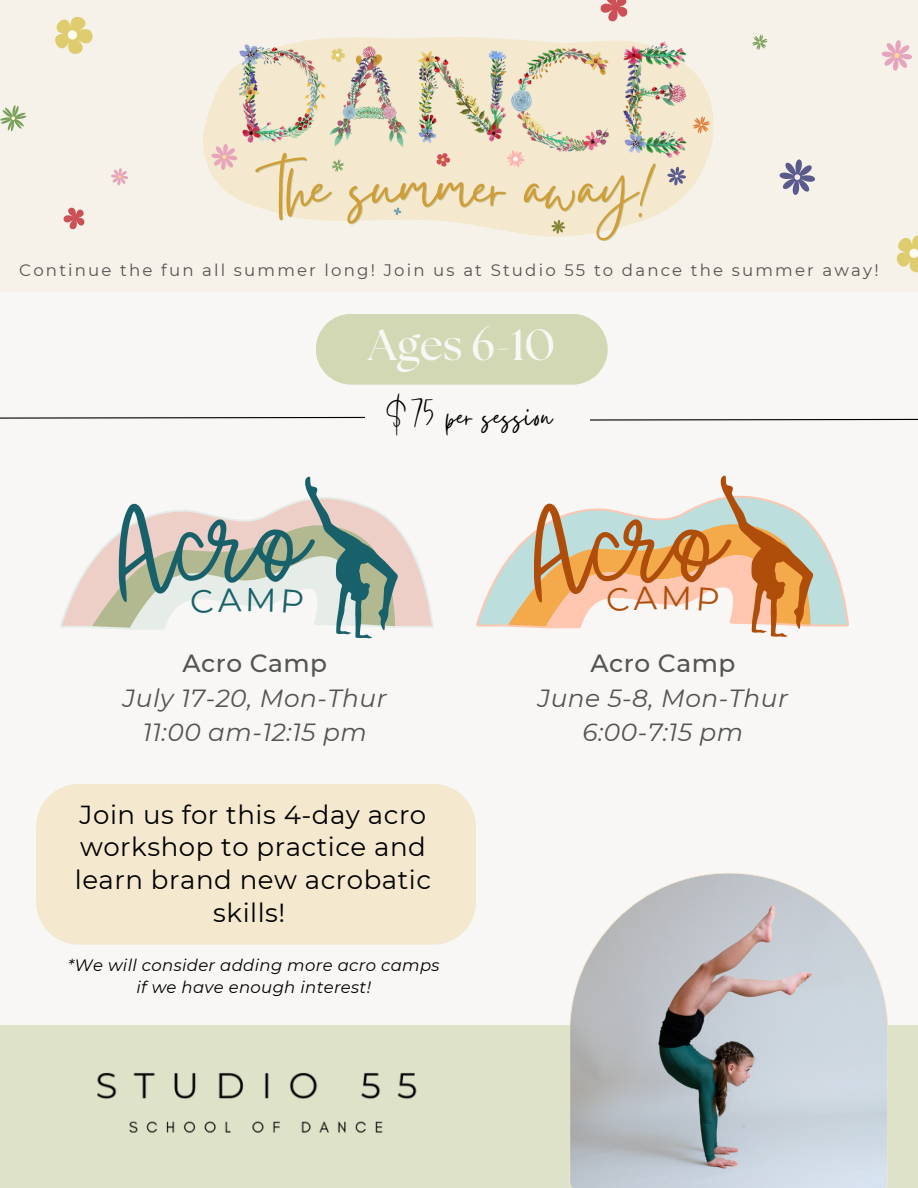
<style>
.page{position:relative;width:918px;height:1188px;background:#f8f7f5}
.page>*{position:absolute;margin:0;border:0;box-sizing:border-box;transform-origin:0 0}
.t1{font:79.5px "Gistesy";color:#d09e39}
.t2{font:700 43.65px "The Seasons";color:#f8f7f5}
.t3{font:36.6px "Gistesy";letter-spacing:.02em;color:#000}
.t4{font:26.1px/32.7px "Montserrat";letter-spacing:.02em;color:#000;text-align:center}
.t5{font:italic 24.9px "Montserrat";letter-spacing:.02em;color:#545454}
.t6{font:500 24.9px "Montserrat";letter-spacing:.02em;color:#545454}
.t7{font:16.65px "Montserrat";letter-spacing:.13em;color:#545454}
.t8{font:italic 16.5px "Montserrat";letter-spacing:.02em;color:#000}
</style>
<div class="page">
<div style="left:0;top:0;width:918px;height:291px;background:#f6f2e9"></div>
<svg style="left:203px;top:38px;width:510px;height:199px;fill:#f4e8ce"></svg>
<img style="left:327px;top:37px;width:85px;height:156px">
<img style="left:207px;top:37px;width:122px;height:106px">
<img style="left:413px;top:37px;width:96px;height:164px">
<img style="left:510px;top:45px;width:104px;height:112px">
<img style="left:620px;top:38px;width:71px;height:119px">
<svg style="left:207px;top:139px;width:35px;height:36px"></svg>
<svg style="left:664px;top:163px;width:25px;height:26px"></svg>
<svg style="left:433px;top:149px;width:20px;height:20px"></svg>
<svg style="left:549px;top:217px;width:19px;height:19px"></svg>
<svg style="left:327px;top:45px;width:20px;height:20px"></svg>
<svg style="left:687px;top:111px;width:27px;height:28px"></svg>
<svg style="left:327px;top:155px;width:21px;height:21px"></svg>
<svg style="left:391px;top:205px;width:13px;height:12px"></svg>
<svg style="left:505px;top:148px;width:22px;height:21px"></svg>
<div style="left:0;top:1025px;width:918px;height:163px;background:#dee2c9"></div>
<svg style="left:569px;top:873px;width:319px;height:315px;background:#bfc3c7"></svg>
<svg style="left:55px;top:17px;width:38px;height:37px"></svg>
<svg style="left:896px;top:235px;width:22px;height:38px"></svg>
<svg style="left:111px;top:168px;width:18px;height:18px"></svg>
<svg style="left:752px;top:34px;width:16px;height:16px"></svg>
<svg style="left:0;top:105px;width:27px;height:27px"></svg>
<svg style="left:779px;top:159px;width:36px;height:36px"></svg>
<svg style="left:881px;top:40px;width:31px;height:31px"></svg>
<svg style="left:600px;top:0;width:28px;height:22px"></svg>
<svg style="left:63px;top:207px;width:22px;height:23px"></svg>
<img style="left:97px;top:1072px;width:320px;height:61px">
<div style="left:316px;top:314px;width:292px;height:71px;background:#d2d8b3"></div>
<svg style="left:0;top:416px;width:365px;height:3px"></svg>
<svg style="left:590px;top:418px;width:328px;height:3px"></svg>
<svg style="left:62px;top:528px;width:370px;height:98px"></svg>
<div style="left:36px;top:784px;width:440px;height:161px;background:#f4e8ce"></div>
<svg style="left:478px;top:526px;width:369px;height:99px"></svg>
<svg style="left:92px;top:477px;width:306px;height:161px"></svg>
<svg style="left:508px;top:476px;width:305px;height:161px"></svg>
<p class="t1" style="left:278px;top:132px;width:374px">the summer away!</p>
<p class="t7" style="left:19px;top:260px;width:861px">Continue the fun all summer long! Join us at Studio 55 to dance the summer away!</p>
<p class="t2" style="left:368px;top:325px;width:188px">Ages 6-10</p>
<p class="t3" style="left:386px;top:391px;width:167px">$75 per session</p>
<p class="t6" style="left:182px;top:648px;width:146px">Acro Camp</p>
<p class="t5" style="left:123px;top:682px;width:265px">July 17-20, Mon-Thur</p>
<p class="t5" style="left:143px;top:717px;width:226px">11:00 am-12:15 pm</p>
<p class="t4" style="left:75px;top:798px;width:358px">Join us for this 4-day acro workshop to practice and learn brand new acrobatic skills!</p>
<p class="t8" style="left:68px;top:955px;width:373px">*We will consider adding more acro camps</p>
<p class="t8" style="left:136px;top:977px;width:236px">if we have enough interest!</p>
<p class="t6" style="left:590px;top:648px;width:146px">Acro Camp</p>
<p class="t5" style="left:538px;top:682px;width:252px">June 5-8, Mon-Thur</p>
<p class="t5" style="left:583px;top:717px;width:162px">6:00-7:15 pm</p>
</div>
